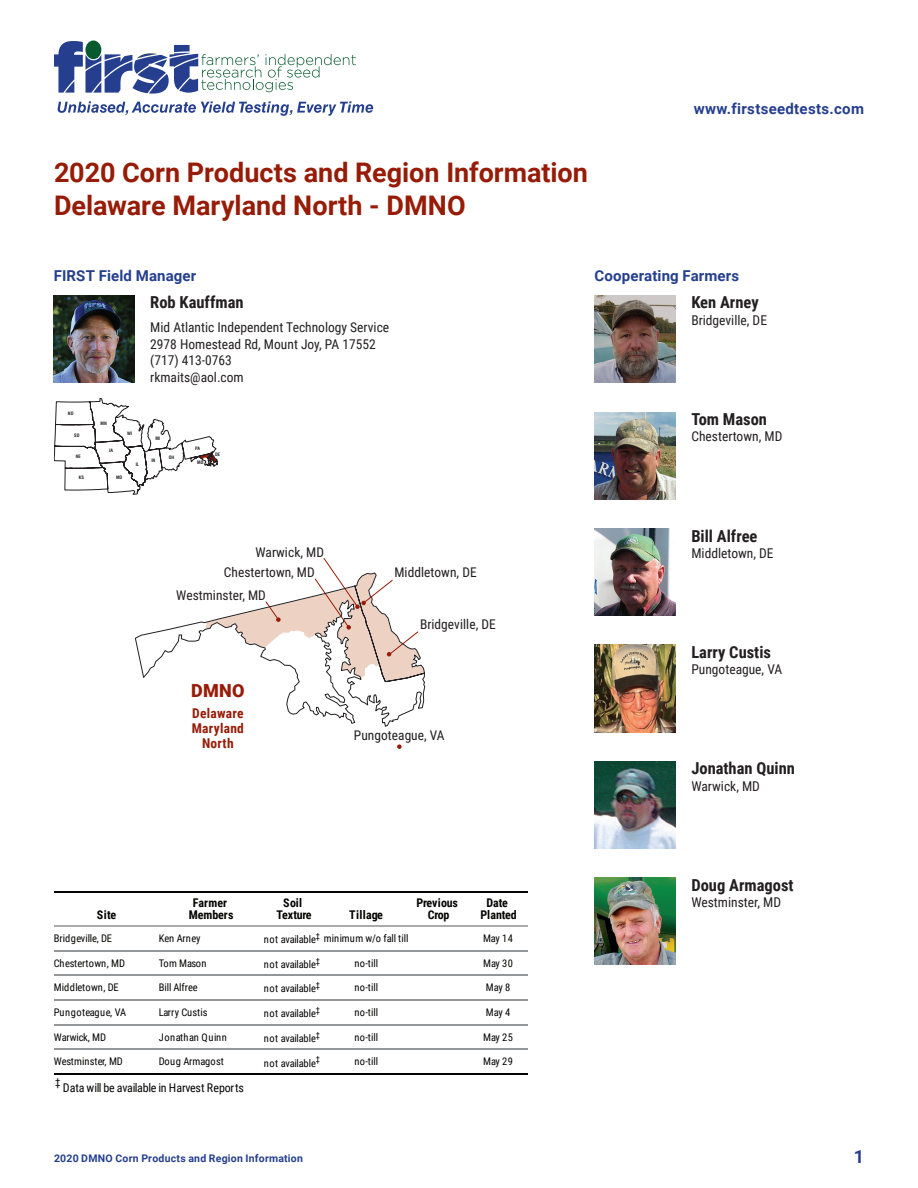
<style>
.page{position:relative;width:918px;height:1188px;background:#fff}
.page>*{position:absolute;margin:0;border:0;box-sizing:border-box;transform-origin:0 0}
.t1{font:700 27px/33px "Roboto";color:#971c08}
.t2{font:900 18px "Roboto";color:#971c08}
.t3{font:700 18px "Roboto";color:#253f8e}
.t4{font:700 16.5px "Roboto Condensed";color:#231f20}
.t5{font:700 15px "Roboto";letter-spacing:.015em;color:#253f8e}
.t6{font:13.5px/16.5px "Roboto Condensed";color:#231f20}
.t7{font:700 13.5px/15px "Roboto Condensed";letter-spacing:.02em;color:#971c08;text-align:center}
.t8{font:700 12px/12px "Roboto Condensed";letter-spacing:-.01em;color:#040503;text-align:center}
.t9{font:12px "Roboto Condensed";letter-spacing:-.015em;color:#040503}
.t10{font:700 12px "Roboto Condensed";letter-spacing:.025em;color:#040503}
.t11{font:10.8px "Roboto Condensed";color:#040503}
.t12{font:10.5px "Roboto Condensed";letter-spacing:-.01em;color:#040503}
.t13{font:700 10.5px "Roboto";letter-spacing:.025em;color:#253f8e}
.t14{font:10.5px "Roboto Condensed";letter-spacing:.035em;color:#040503}
.t15{font:10.5px "Roboto Condensed";letter-spacing:.04em;color:#040503}
.t16{font:10.5px "Roboto Condensed";letter-spacing:.01em;color:#040503}
.t17{font:700 condensed 4.5px "Helvetica LT Std";color:#231f20}
</style>
<div class="page">
<svg style="left:58px;top:101px;width:315px;height:15px"></svg>
<svg style="left:54px;top:41px;width:302px;height:53px"></svg>
<div style="left:85px;top:41px;width:16px;height:18px;background:#075a2d;border-radius:50%"></div>
<img style="left:54px;top:296px;width:80px;height:86px">
<img style="left:595px;top:296px;width:81px;height:87px">
<img style="left:595px;top:412px;width:81px;height:87px">
<img style="left:595px;top:529px;width:81px;height:87px">
<img style="left:595px;top:761px;width:81px;height:87px">
<img style="left:595px;top:645px;width:81px;height:87px">
<img style="left:595px;top:878px;width:81px;height:87px">
<svg style="left:54px;top:398px;width:164px;height:96px"></svg>
<svg style="left:397px;top:744px;width:5px;height:5px"></svg>
<svg style="left:135px;top:572px;width:291px;height:155px"></svg>
<hr style="left:54px;top:891px;width:105px;height:1px;background:#040503">
<hr style="left:159px;top:891px;width:105px;height:1px;background:#040503">
<hr style="left:264px;top:891px;width:60px;height:1px;background:#040503">
<hr style="left:324px;top:891px;width:84px;height:1px;background:#040503">
<hr style="left:408px;top:891px;width:60px;height:1px;background:#040503">
<hr style="left:468px;top:891px;width:60px;height:1px;background:#040503">
<hr style="left:54px;top:950px;width:105px;height:1px;background:#939698">
<hr style="left:159px;top:950px;width:105px;height:1px;background:#939698">
<hr style="left:264px;top:950px;width:60px;height:1px;background:#939698">
<hr style="left:324px;top:950px;width:84px;height:1px;background:#939698">
<hr style="left:408px;top:950px;width:60px;height:1px;background:#939698">
<hr style="left:468px;top:950px;width:60px;height:1px;background:#939698">
<hr style="left:54px;top:975px;width:105px;height:1px;background:#939698">
<hr style="left:159px;top:975px;width:105px;height:1px;background:#939698">
<hr style="left:264px;top:975px;width:60px;height:1px;background:#939698">
<hr style="left:324px;top:975px;width:84px;height:1px;background:#939698">
<hr style="left:408px;top:975px;width:60px;height:1px;background:#939698">
<hr style="left:468px;top:975px;width:60px;height:1px;background:#939698">
<hr style="left:54px;top:1000px;width:105px;height:1px;background:#939698">
<hr style="left:159px;top:1000px;width:105px;height:1px;background:#939698">
<hr style="left:264px;top:1000px;width:60px;height:1px;background:#939698">
<hr style="left:324px;top:1000px;width:84px;height:1px;background:#939698">
<hr style="left:408px;top:1000px;width:60px;height:1px;background:#939698">
<hr style="left:468px;top:1000px;width:60px;height:1px;background:#939698">
<hr style="left:54px;top:1024px;width:105px;height:1px;background:#939698">
<hr style="left:159px;top:1024px;width:105px;height:1px;background:#939698">
<hr style="left:264px;top:1024px;width:60px;height:1px;background:#939698">
<hr style="left:324px;top:1024px;width:84px;height:1px;background:#939698">
<hr style="left:408px;top:1024px;width:60px;height:1px;background:#939698">
<hr style="left:468px;top:1024px;width:60px;height:1px;background:#939698">
<hr style="left:54px;top:1049px;width:105px;height:1px;background:#939698">
<hr style="left:159px;top:1049px;width:105px;height:1px;background:#939698">
<hr style="left:264px;top:1049px;width:60px;height:1px;background:#939698">
<hr style="left:324px;top:1049px;width:84px;height:1px;background:#939698">
<hr style="left:408px;top:1049px;width:60px;height:1px;background:#939698">
<hr style="left:468px;top:1049px;width:60px;height:1px;background:#939698">
<hr style="left:54px;top:925px;width:105px;height:2px;background:#a9aaaa">
<hr style="left:159px;top:925px;width:105px;height:2px;background:#a9aaaa">
<hr style="left:264px;top:925px;width:60px;height:2px;background:#a9aaaa">
<hr style="left:324px;top:925px;width:84px;height:2px;background:#a9aaaa">
<hr style="left:408px;top:925px;width:60px;height:2px;background:#a9aaaa">
<hr style="left:468px;top:925px;width:60px;height:2px;background:#a9aaaa">
<hr style="left:54px;top:1074px;width:105px;height:1px;background:#040503">
<hr style="left:159px;top:1074px;width:105px;height:1px;background:#040503">
<hr style="left:264px;top:1074px;width:60px;height:1px;background:#040503">
<hr style="left:324px;top:1074px;width:84px;height:1px;background:#040503">
<hr style="left:408px;top:1074px;width:60px;height:1px;background:#040503">
<hr style="left:468px;top:1074px;width:60px;height:1px;background:#040503">
<h1 class="t1" style="left:54px;top:155px;width:535px">2020 Corn Products and Region Information<br>Delaware Maryland North - DMNO</h1>
<h3 class="t5" style="left:694px;top:98px;width:172px">www.firstseedtests.com</h3>
<h3 class="t5" style="left:54px;top:265px;width:144px">FIRST Field Manager</h3>
<p class="t17" style="left:68px;top:411px;width:7px">ND</p>
<p class="t17" style="left:74px;top:432px;width:7px">SD</p>
<p class="t17" style="left:76px;top:454px;width:7px">NE</p>
<p class="t17" style="left:79px;top:474px;width:7px">KS</p>
<h3 class="t4" style="left:150px;top:291px;width:95px">Rob Kauffman</h3>
<p class="t6" style="left:150px;top:319px;width:240px">Mid Atlantic Independent Technology Service<br>2978 Homestead Rd, Mount Joy, PA 17552 (717) 413-0763<br>rkmaits@aol.com</p>
<p class="t17" style="left:101px;top:420px;width:8px">MN</p>
<p class="t17" style="left:109px;top:448px;width:5px">IA</p>
<p class="t17" style="left:127px;top:430px;width:7px">WI</p>
<p class="t17" style="left:136px;top:462px;width:5px">IL</p>
<p class="t17" style="left:116px;top:474px;width:8px">MO</p>
<p class="t17" style="left:155px;top:436px;width:6px">MI</p>
<p class="t17" style="left:151px;top:458px;width:6px">IN</p>
<p class="t17" style="left:169px;top:455px;width:7px">OH</p>
<p class="t17" style="left:195px;top:445px;width:6px">PA</p>
<p class="t17" style="left:197px;top:460px;width:8px">MD</p>
<p class="t17" style="left:215px;top:451px;width:7px">DE</p>
<h3 class="t5" style="left:595px;top:265px;width:146px">Cooperating Farmers</h3>
<h3 class="t4" style="left:691px;top:291px;width:69px">Ken Arney</h3>
<p class="t6" style="left:691px;top:311px;width:77px">Bridgeville, DE</p>
<h3 class="t4" style="left:691px;top:407px;width:77px">Tom Mason</h3>
<p class="t6" style="left:691px;top:428px;width:92px">Chestertown, MD</p>
<p class="t6" style="left:255px;top:543px;width:70px">Warwick, MD</p>
<p class="t6" style="left:176px;top:587px;width:91px">Westminster, MD</p>
<p class="t6" style="left:224px;top:564px;width:93px">Chestertown, MD</p>
<h2 class="t2" style="left:191px;top:678px;width:55px">DMNO</h2>
<p class="t7" style="left:192px;top:705px;width:54px">Delaware<br>Maryland<br>North</p>
<p class="t6" style="left:394px;top:564px;width:84px">Middletown, DE</p>
<p class="t6" style="left:420px;top:615px;width:77px">Bridgeville, DE</p>
<p class="t6" style="left:354px;top:726px;width:92px">Pungoteague, VA</p>
<h3 class="t4" style="left:691px;top:524px;width:68px">Bill Alfree</h3>
<p class="t6" style="left:691px;top:544px;width:84px">Middletown, DE</p>
<h3 class="t4" style="left:691px;top:640px;width:81px">Larry Custis</h3>
<p class="t6" style="left:691px;top:661px;width:92px">Pungoteague, VA</p>
<h3 class="t4" style="left:691px;top:757px;width:105px">Jonathan Quinn</h3>
<p class="t6" style="left:691px;top:777px;width:70px">Warwick, MD</p>
<p class="t8" style="left:97px;top:908px;width:21px">Site</p>
<p class="t8" style="left:189px;top:896px;width:46px">Farmer<br>Members</p>
<p class="t8" style="left:277px;top:896px;width:36px">Soil<br>Texture</p>
<p class="t10" style="left:349px;top:906px;width:35px">Tillage</p>
<p class="t8" style="left:416px;top:896px;width:43px">Previous<br>Crop</p>
<p class="t8" style="left:480px;top:896px;width:38px">Date<br>Planted</p>
<p class="t12" style="left:54px;top:931px;width:60px">Bridgeville, DE</p>
<p class="t12" style="left:159px;top:931px;width:43px">Ken Arney</p>
<p class="t12" style="left:264px;top:931px;width:146px">not available<sup>‡</sup> minimum w/o fall till</p>
<p class="t12" style="left:483px;top:931px;width:31px">May 14</p>
<p class="t12" style="left:54px;top:956px;width:73px">Chestertown, MD</p>
<p class="t12" style="left:159px;top:956px;width:49px">Tom Mason</p>
<p class="t12" style="left:264px;top:957px;width:57px">not available<sup>‡</sup></p>
<p class="t12" style="left:354px;top:956px;width:25px">no-till</p>
<p class="t12" style="left:483px;top:956px;width:31px">May 30</p>
<p class="t12" style="left:54px;top:980px;width:66px">Middletown, DE</p>
<p class="t12" style="left:159px;top:980px;width:40px">Bill Alfree</p>
<p class="t12" style="left:264px;top:981px;width:57px">not available<sup>‡</sup></p>
<p class="t12" style="left:354px;top:980px;width:25px">no-till</p>
<p class="t12" style="left:486px;top:980px;width:26px">May 8</p>
<p class="t14" style="left:54px;top:1005px;width:74px">Pungoteague, VA</p>
<p class="t12" style="left:159px;top:1005px;width:50px">Larry Custis</p>
<p class="t12" style="left:264px;top:1006px;width:57px">not available<sup>‡</sup></p>
<p class="t12" style="left:354px;top:1005px;width:25px">no-till</p>
<p class="t12" style="left:486px;top:1005px;width:26px">May 4</p>
<p class="t12" style="left:54px;top:1030px;width:54px">Warwick, MD</p>
<p class="t15" style="left:159px;top:1030px;width:70px">Jonathan Quinn</p>
<p class="t12" style="left:264px;top:1031px;width:57px">not available<sup>‡</sup></p>
<p class="t12" style="left:354px;top:1030px;width:25px">no-till</p>
<p class="t12" style="left:483px;top:1030px;width:31px">May 25</p>
<p class="t12" style="left:54px;top:1054px;width:70px">Westminster, MD</p>
<p class="t16" style="left:159px;top:1054px;width:66px">Doug Armagost</p>
<p class="t12" style="left:264px;top:1055px;width:57px">not available<sup>‡</sup></p>
<p class="t12" style="left:354px;top:1054px;width:25px">no-till</p>
<p class="t12" style="left:483px;top:1054px;width:31px">May 29</p>
<p class="t11" style="left:55px;top:1075px;width:7px">‡</p>
<p class="t9" style="left:63px;top:1079px;width:182px">Data will be available in Harvest Reports</p>
<h3 class="t4" style="left:691px;top:873px;width:104px">Doug Armagost</h3>
<p class="t6" style="left:691px;top:894px;width:91px">Westminster, MD</p>
<p class="t13" style="left:54px;top:1151px;width:250px">2020 DMNO Corn Products and Region Information</p>
<h2 class="t3" style="left:854px;top:1143px;width:12px">1</h2>
</div>
